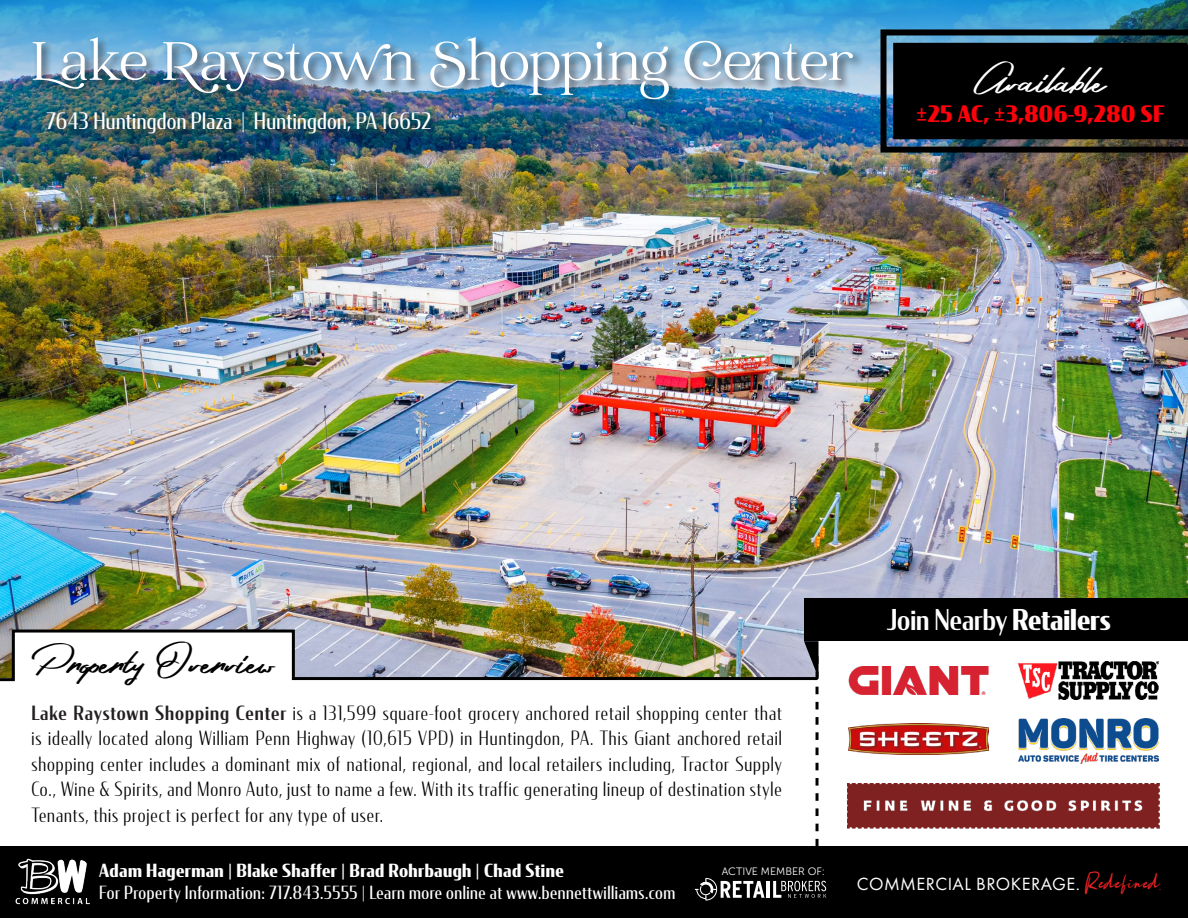
<style>
.page{position:relative;width:1188px;height:918px;background:#fff}
.page>*{position:absolute;margin:0;border:0;box-sizing:border-box;transform-origin:0 0}
.t1{font:60px "Catchy Mager";color:#fff}
.t2{font:37.5px "Hakim Yandi Designs";letter-spacing:-.01em;color:#000}
.t3{font:37.5px "Hakim Yandi Designs";color:#fff}
.t4{font:500 28.5px "Condor Cond";color:#fff}
.t5{font:22.5px "Condor Cond";letter-spacing:.015em;color:#fff}
.t6{font:900 22.5px "Condor Cond";letter-spacing:.025em;color:#ff010a}
.t7{font:300 19.5px/25.5px "Condor Cond";letter-spacing:.05em;color:#000;text-align:justify}
.t8{font:18.3px "Futura PT";letter-spacing:.025em;color:#fff}
.t9{font:18px "Condor Cond";letter-spacing:.03em;color:#fff}
.t10{font:700 18px "Condor Cond";letter-spacing:.025em;color:#fff}
.t11{font:700 14.25px "Condor Cond";letter-spacing:.025em;color:#fff}
.t12{font:10.65px "Museo Sans 300";color:#fff}
.s1{font-weight:500;color:#231f20}
.s2{font-weight:700}
.s3{font-family:"Rotterdam";font-style:italic;font-size:27.6px;color:#ee2123}
</style>
<div class="page">
<img style="left:0;top:94px;width:1188px;height:534px">
<svg style="left:0;top:0;width:1188px;height:94px;background:#3b9fd6"></svg>
<div style="left:45px;top:110px;width:397px;height:36px;background:#231f20;opacity:.75"></div>
<svg style="left:878px;top:26px;width:310px;height:130px;background:#121c21"></svg>
<div style="left:31px;top:35px;width:834px;height:77px;background:#231f20;opacity:.75"></div>
<div style="left:804px;top:598px;width:384px;height:43px;background:#000"></div>
<img style="left:0;top:628px;width:804px;height:54px">
<svg style="left:804px;top:641px;width:15px;height:206px"></svg>
<div style="left:0;top:847px;width:1188px;height:71px;background:#000"></div>
<hr style="left:767px;top:881px;width:3px;height:17px;background:#fff">
<svg style="left:773px;top:881px;width:53px;height:17px"></svg>
<svg style="left:695px;top:878px;width:70px;height:23px"></svg>
<img style="left:15px;top:858px;width:74px;height:47px">
<img style="left:848px;top:666px;width:140px;height:28px">
<img style="left:848px;top:723px;width:140px;height:31px">
<img style="left:1019px;top:661px;width:140px;height:39px">
<img style="left:1019px;top:719px;width:140px;height:45px">
<img style="left:848px;top:783px;width:311px;height:46px">
<h1 class="t1" style="left:31px;top:29px;width:824px">Lake Raystown Shopping Center</h1>
<p class="t5" style="left:46px;top:107px;width:387px">7643 Huntingdon Plaza | Huntingdon, PA 16652</p>
<h2 class="t3" style="left:975px;top:57px;width:132px">Available</h2>
<p class="t6" style="left:917px;top:99px;width:250px">±25 AC, ±3,806-9,280 SF</p>
<h2 class="t2" style="left:31px;top:638px;width:244px">Property Overview</h2>
<p class="t7" style="left:31px;top:700px;width:752px"><span class="s1">Lake Raystown Shopping Center</span> is a 131,599 square-foot grocery anchored retail shopping center that is ideally located along William Penn Highway (10,615 VPD) in Huntingdon, PA. This Giant anchored retail shopping center includes a dominant mix of national, regional, and local retailers including, Tractor Supply Co., Wine &amp; Spirits, and Monro Auto, just to name a few. With its traffic generating lineup of destination style Tenants, this project is perfect for any type of user.</p>
<h3 class="t4" style="left:887px;top:601px;width:225px">Join Nearby <span class="s2">Retailers</span></h3>
<p class="t11" style="left:24px;top:856px;width:161px">Agent Name | Agent Name</p>
<p class="t10" style="left:99px;top:858px;width:466px">Adam Hagerman | Blake Shaffer | Brad Rohrbaugh | Chad Stine</p>
<p class="t9" style="left:99px;top:881px;width:578px">For Property Information: 717.843.5555 | Learn more online at www.bennettwilliams.com</p>
<p class="t12" style="left:722px;top:866px;width:105px">ACTIVE MEMBER OF:</p>
<p class="t8" style="left:857px;top:873px;width:305px">COMMERCIAL BROKERAGE. <span class="s3">Redefined.</span></p>
</div>
